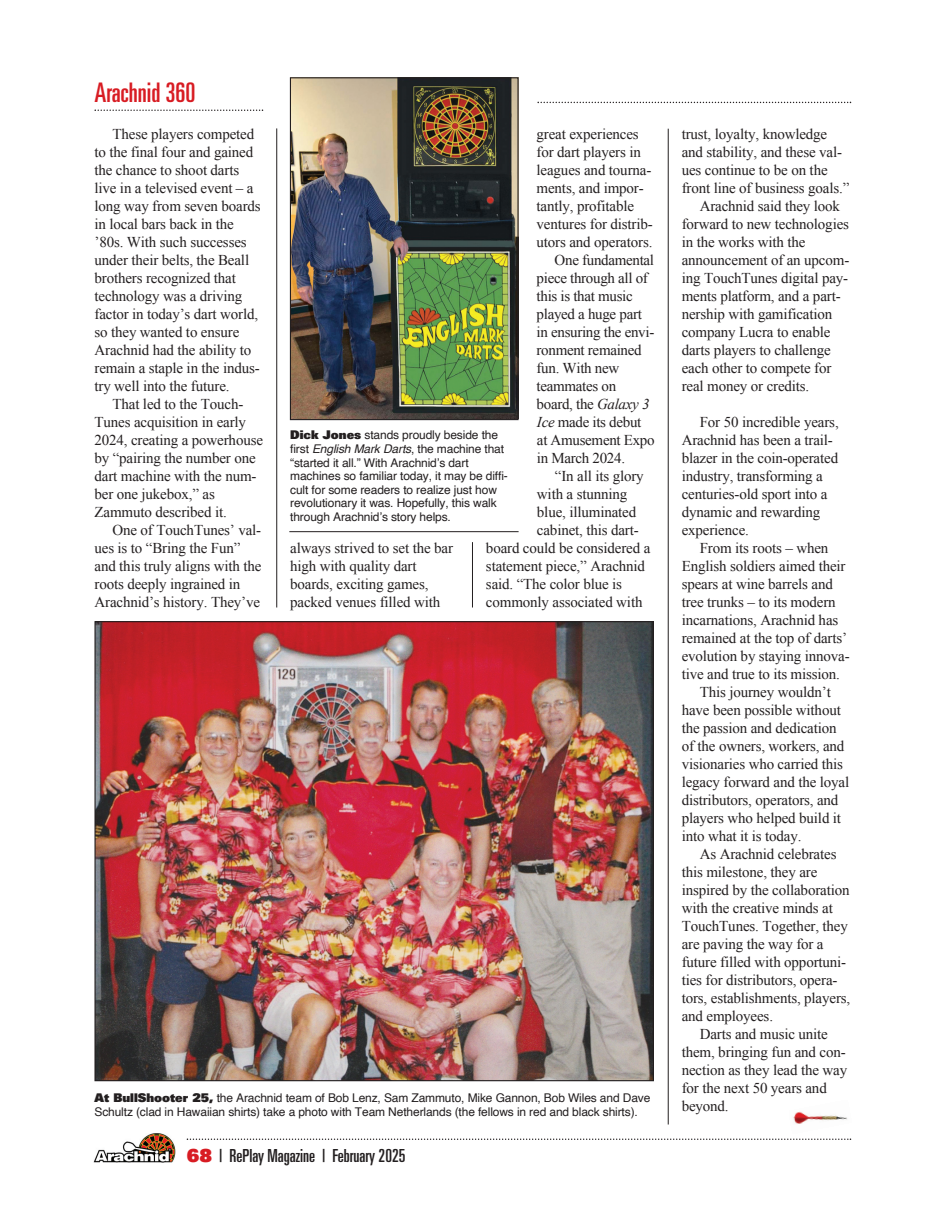
<style>
.page{position:relative;width:945px;height:1215px;background:#fff}
.page>*{position:absolute;margin:0;border:0;box-sizing:border-box;transform-origin:0 0}
.t1{font:ultra-condensed 27px "Univers";color:#d81c23}
.t2{font:ultra-condensed 18px "Univers";color:#231f20}
.t3{font:15px/18px "Times New Roman";letter-spacing:-.01em;color:#231f20}
.t4{font:12px/13.5px "Helvetica";letter-spacing:-.01em;color:#231f20}
.s1{font-style:italic}
.s2{font-family:"Univers";font-weight:900}
.s3{font-weight:900;font-stretch:normal;color:#d81c23}
</style>
<div class="page">
<img style="left:793px;top:1111px;width:54px;height:13px">
<hr style="left:472px;top:542px;width:1px;height:66px;background:#231f20">
<hr style="left:276px;top:128px;width:1px;height:479px;background:#231f20">
<hr style="left:668px;top:129px;width:1px;height:996px;background:#231f20">
<svg style="left:94px;top:110px;width:169px;height:1px"></svg>
<svg style="left:537px;top:102px;width:314px;height:1px"></svg>
<svg style="left:187px;top:1138px;width:664px;height:2px"></svg>
<img style="left:93px;top:1133px;width:83px;height:30px">
<img style="left:96px;top:623px;width:556px;height:456px">
<img style="left:292px;top:79px;width:225px;height:339px">
<div style="left:290px;top:77px;width:229px;height:343px;border:1px solid #231f20"></div>
<hr style="left:289px;top:531px;width:230px;height:1px;background:#231f20">
<h1 class="t1" style="left:94px;top:83px;width:103px">Arachnid 360</h1>
<p class="t3" style="left:94px;top:125px;width:168px;text-indent:18px">These players competed to the final four and gained the chance to shoot darts live in a televised event – a long way from seven boards in local bars back in the ’80s. With such successes under their belts, the Beall brothers recognized that technology was a driving factor in today’s dart world, so they wanted to ensure<br>Arachnid had the ability to remain a staple in the indus&shy;try well into the future.</p>
<p class="t3" style="left:94px;top:395px;width:170px;text-indent:18px">That led to the Touch -<br>Tunes acquisition in early<br>2024, creating a powerhouse by “pairing the number one dart machine with the num&shy;ber one jukebox,” as<br>Zammuto described it.</p>
<p class="t3" style="left:94px;top:521px;width:168px;text-indent:18px">One of TouchTunes’ val&shy;ues is to “Bring the Fun” and this truly aligns with the roots deeply ingrained in<br>Arachnid’s history. They’ve</p>
<p class="t3" style="left:537px;top:125px;width:104px">great experiences</p>
<p class="t3" style="left:537px;top:143px;width:106px">for dart players in</p>
<p class="t3" style="left:537px;top:161px;width:116px">leagues and tourna-</p>
<p class="t3" style="left:537px;top:179px;width:109px">ments, and impor-</p>
<p class="t3" style="left:537px;top:197px;width:99px">tantly, profitable</p>
<p class="t3" style="left:537px;top:215px;width:118px">ventures for distrib-</p>
<p class="t3" style="left:537px;top:233px;width:117px">utors and operators.</p>
<p class="t3" style="left:555px;top:251px;width:101px">One fundamental</p>
<p class="t3" style="left:537px;top:269px;width:113px">piece through all of</p>
<p class="t3" style="left:537px;top:287px;width:98px">this is that music</p>
<p class="t3" style="left:537px;top:305px;width:107px">played a huge part</p>
<p class="t3" style="left:537px;top:323px;width:119px">in ensuring the envi-</p>
<p class="t3" style="left:537px;top:341px;width:107px">ronment remained</p>
<p class="t3" style="left:537px;top:359px;width:84px">fun. With new</p>
<p class="t3" style="left:537px;top:377px;width:81px">teammates on</p>
<p class="t3" style="left:537px;top:395px;width:114px">board, the <span class="s1">Galaxy 3</span></p>
<p class="t3" style="left:537px;top:413px;width:106px"><span class="s1">Ice</span> made its debut</p>
<p class="t3" style="left:537px;top:431px;width:119px">at Amusement Expo</p>
<p class="t3" style="left:537px;top:449px;width:90px">in March 2024.</p>
<p class="t3" style="left:555px;top:467px;width:90px">“In all its glory</p>
<p class="t3" style="left:537px;top:485px;width:92px">with a stunning</p>
<p class="t3" style="left:537px;top:503px;width:101px">blue, illuminated</p>
<p class="t3" style="left:537px;top:521px;width:103px">cabinet, this dart-</p>
<p class="t3" style="left:486px;top:539px;width:166px">board could be considered a</p>
<p class="t3" style="left:486px;top:557px;width:161px">statement piece,” Arachnid</p>
<p class="t3" style="left:486px;top:575px;width:138px">said. “The color blue is</p>
<p class="t3" style="left:486px;top:593px;width:158px">commonly associated with</p>
<p class="t4" style="left:290px;top:429px;width:219px"><span class="s2">Dick Jones</span> stands proudly beside the first <span class="s1">English Mark Darts</span>, the machine that “started it all.” With Arachnid’s dart machines so familiar today, it may be diffi&shy;cult for some readers to realize just how revolutionary it was. Hopefully, this walk through Arachnid’s story helps.</p>
<p class="t3" style="left:290px;top:538px;width:164px">always strived to set the bar high with quality dart boards, exciting games, packed venues filled with</p>
<p class="t4" style="left:94px;top:1092px;width:557px"><span class="s2">At BullShooter 25,</span> the Arachnid team of Bob Lenz, Sam Zammuto, Mike Gannon, Bob Wiles and Dave<br>Schultz (clad in Hawaiian shirts) take a photo with Team Netherlands (the fellows in red and black shirts).</p>
<p class="t2" style="left:187px;top:1149px;width:220px"><span class="s3">68</span> | RePlay Magazine | February 2025</p>
<p class="t3" style="left:682px;top:125px;width:147px">trust, loyalty, knowledge</p>
<p class="t3" style="left:682px;top:143px;width:162px">and stability, and these val-</p>
<p class="t3" style="left:682px;top:161px;width:147px">ues continue to be on the</p>
<p class="t3" style="left:682px;top:179px;width:169px">front line of business goals.”</p>
<p class="t3" style="left:700px;top:197px;width:142px">Arachnid said they look</p>
<p class="t3" style="left:682px;top:215px;width:169px">forward to new technologies</p>
<p class="t3" style="left:682px;top:233px;width:125px">in the works with the</p>
<p class="t3" style="left:682px;top:251px;width:169px">announcement of an upcom-</p>
<p class="t3" style="left:682px;top:269px;width:168px">ing TouchTunes digital pay-</p>
<p class="t3" style="left:682px;top:287px;width:160px">ments platform, and a part-</p>
<p class="t3" style="left:682px;top:305px;width:152px">nership with gamification</p>
<p class="t3" style="left:682px;top:323px;width:150px">company Lucra to enable</p>
<p class="t3" style="left:682px;top:341px;width:151px">darts players to challenge</p>
<p class="t3" style="left:682px;top:359px;width:151px">each other to compete for</p>
<p class="t3" style="left:682px;top:377px;width:129px">real money or credits.</p>
<p class="t3" style="left:682px;top:413px;width:159px;text-indent:18px">For 50 incredible years,<br>Arachnid has been a trail&shy;blazer in the coin-operated industry, transforming a centuries-old sport into a dynamic and rewarding experience.</p>
<p class="t3" style="left:700px;top:539px;width:130px">From its roots – when</p>
<p class="t3" style="left:682px;top:557px;width:165px">English soldiers aimed their</p>
<p class="t3" style="left:682px;top:575px;width:153px">spears at wine barrels and</p>
<p class="t3" style="left:682px;top:593px;width:156px">tree trunks – to its modern</p>
<p class="t3" style="left:682px;top:611px;width:158px">incarnations, Arachnid has</p>
<p class="t3" style="left:682px;top:629px;width:167px">remained at the top of darts’</p>
<p class="t3" style="left:682px;top:647px;width:170px">evolution by staying innova-</p>
<p class="t3" style="left:682px;top:665px;width:160px">tive and true to its mission.</p>
<p class="t3" style="left:700px;top:683px;width:133px">This journey wouldn’t</p>
<p class="t3" style="left:682px;top:701px;width:161px">have been possible without</p>
<p class="t3" style="left:682px;top:719px;width:156px">the passion and dedication</p>
<p class="t3" style="left:682px;top:737px;width:164px">of the owners, workers, and</p>
<p class="t3" style="left:682px;top:755px;width:163px">visionaries who carried this</p>
<p class="t3" style="left:682px;top:773px;width:169px">legacy forward and the loyal</p>
<p class="t3" style="left:682px;top:791px;width:158px">distributors, operators, and</p>
<p class="t3" style="left:682px;top:809px;width:161px">players who helped build it</p>
<p class="t3" style="left:682px;top:827px;width:121px">into what it is today.</p>
<p class="t3" style="left:700px;top:845px;width:138px">As Arachnid celebrates</p>
<p class="t3" style="left:682px;top:863px;width:137px">this milestone, they are</p>
<p class="t3" style="left:682px;top:881px;width:169px">inspired by the collaboration</p>
<p class="t3" style="left:682px;top:899px;width:153px">with the creative minds at</p>
<p class="t3" style="left:682px;top:917px;width:168px">TouchTunes. Together, they</p>
<p class="t3" style="left:682px;top:935px;width:143px">are paving the way for a</p>
<p class="t3" style="left:682px;top:953px;width:166px">future filled with opportuni-</p>
<p class="t3" style="left:682px;top:971px;width:157px">ties for distributors, opera-</p>
<p class="t3" style="left:682px;top:989px;width:170px">tors, establishments, players,</p>
<p class="t3" style="left:682px;top:1007px;width:93px">and employees.</p>
<p class="t3" style="left:700px;top:1025px;width:130px">Darts and music unite</p>
<p class="t3" style="left:682px;top:1043px;width:165px">them, bringing fun and con-</p>
<p class="t3" style="left:682px;top:1061px;width:167px">nection as they lead the way</p>
<p class="t3" style="left:682px;top:1079px;width:147px">for the next 50 years and</p>
<p class="t3" style="left:682px;top:1097px;width:49px">beyond.</p>
</div>
